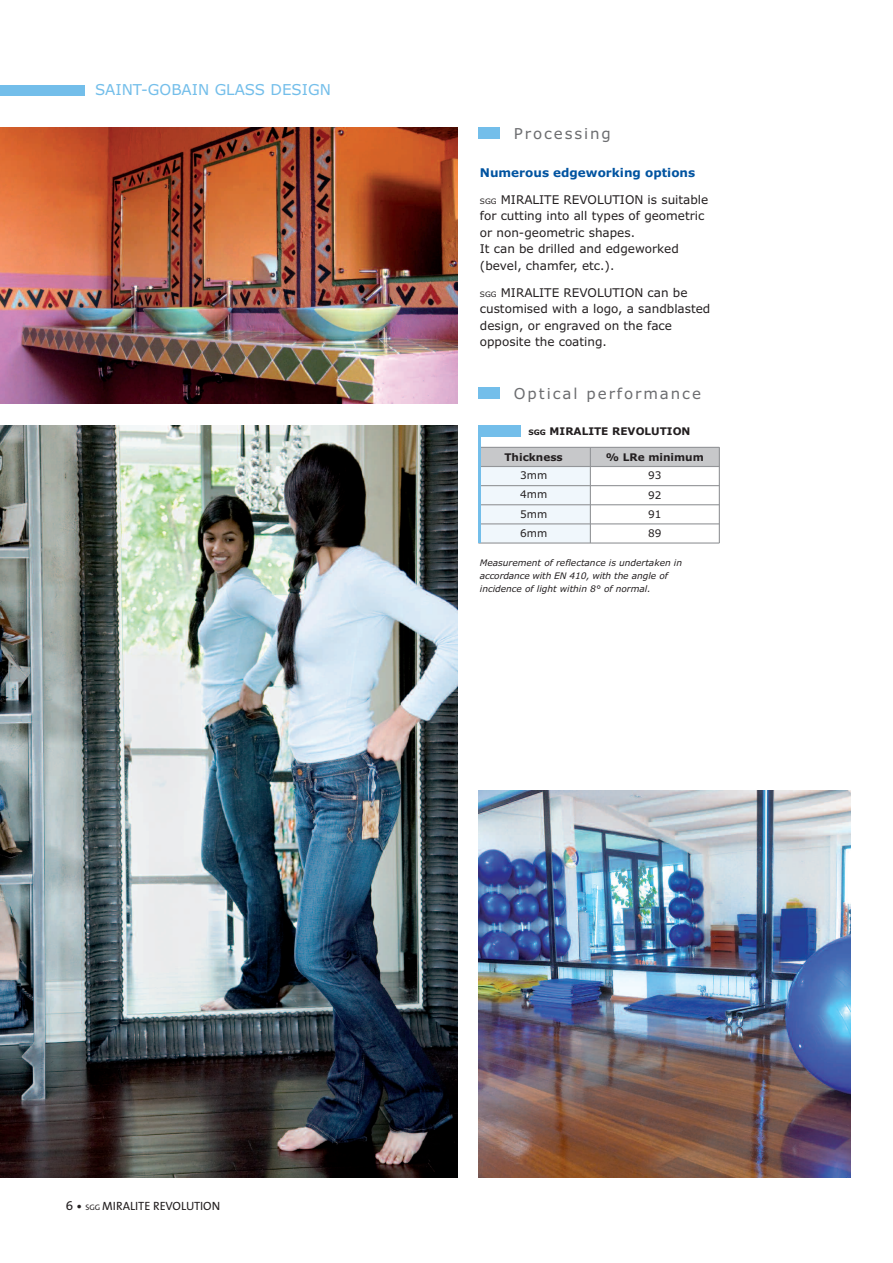
<style>
.page{position:relative;width:893px;height:1263px;background:#fff}
.page>*{position:absolute;margin:0;border:0;box-sizing:border-box;transform-origin:0 0}
.t1{font:15px "Verdana";letter-spacing:.125em;color:#6c6d70}
.t2{font:15px "Verdana";color:#73beea}
.t3{font:12px/16.5px "Verdana";color:#231f20}
.t4{font:700 12px "Verdana";color:#0153a0}
.t5{font:12px "The Sans B5 Plain";color:#231f20}
.t6{font:700 10.5px "Verdana";color:#231f20}
.t7{font:10.5px/19.4px "Verdana";color:#231f20;text-align:justify}
.t8{font:italic 9px/12.8px "Verdana";color:#231f20}
.s1{font-size:7.5px}
.s2{font-size:13.5px}
.s3{font-size:15px}
.s4{font-size:7.95px}
</style>
<div class="page">
<img style="left:0;top:425px;width:457px;height:753px">
<img style="left:0;top:128px;width:457px;height:276px">
<div style="left:0;top:85px;width:85px;height:11px;background:#73beea"></div>
<img style="left:478px;top:791px;width:372px;height:387px">
<div style="left:478px;top:128px;width:22px;height:11px;background:#73beea"></div>
<div style="left:478px;top:387px;width:22px;height:11px;background:#73beea"></div>
<div style="left:478px;top:447px;width:112px;height:96px;background:#f0f7fc"></div>
<div style="left:478px;top:447px;width:241px;height:19px;background:#c7c8ca"></div>
<div style="left:478px;top:425px;width:43px;height:12px;background:#73beea"></div>
<hr style="left:590px;top:447px;width:1px;height:96px;background:#939598">
<hr style="left:719px;top:447px;width:1px;height:96px;background:#939598">
<hr style="left:478px;top:447px;width:241px;height:1px;background:#939598">
<hr style="left:478px;top:466px;width:241px;height:1px;background:#939598">
<hr style="left:478px;top:504px;width:241px;height:1px;background:#939598">
<hr style="left:478px;top:523px;width:241px;height:1px;background:#939598">
<hr style="left:478px;top:542px;width:241px;height:2px;background:#939598">
<hr style="left:478px;top:485px;width:241px;height:1px;background:#939598">
<hr style="left:478px;top:425px;width:2px;height:118px;background:#73beea">
<p class="t2" style="left:95px;top:82px;width:237px">SAINT-GOBAIN GLASS DESIGN</p>
<p class="t1" style="left:514px;top:125px;width:99px">Processing</p>
<p class="t4" style="left:480px;top:165px;width:217px">Numerous edgeworking options</p>
<p class="t3" style="left:480px;top:191px;width:230px"><span class="s1">SGG</span> MIRALITE REVOLUTION is suitable for cutting into all types of geometric or non-geometric shapes.<br>It can be drilled and edgeworked (bevel, chamfer, etc.).</p>
<p class="t3" style="left:480px;top:284px;width:232px"><span class="s1">SGG</span> MIRALITE REVOLUTION can be customised with a logo, a sandblasted design, or engraved on the face opposite the coating.</p>
<p class="t1" style="left:514px;top:385px;width:189px">Optical performance</p>
<p class="t6" style="left:529px;top:425px;width:163px"><span class="s1">SGG</span> MIRALITE REVOLUTION</p>
<p class="t6" style="left:606px;top:451px;width:99px">% LRe minimum</p>
<p class="t7" style="left:648px;top:466px;width:15px">93<br>92<br>91<br>89</p>
<p class="t8" style="left:480px;top:557px;width:204px">Measurement of reflectance is undertaken in accordance with EN 410, with the angle of incidence of light within 8° of normal.</p>
<p class="t6" style="left:504px;top:451px;width:60px">Thickness</p>
<p class="t7" style="left:520px;top:465px;width:29px">3mm 4mm 5mm 6mm</p>
<p class="t5" style="left:66px;top:1200px;width:156px"><span class="s2">6</span> <span class="s3">•</span> <span class="s4">SGG</span> MIRALITE REVOLUTION</p>
</div>
